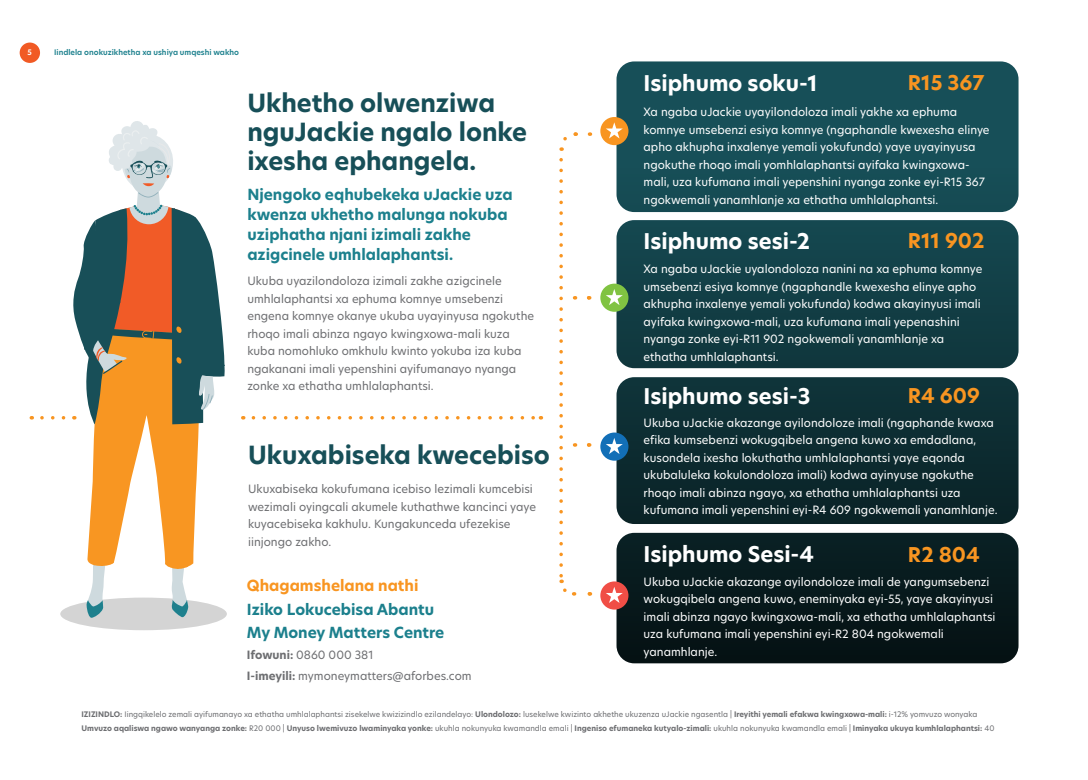
<style>
.page{position:relative;width:1088px;height:780px;background:#fff}
.page>*{position:absolute;margin:0;border:0;box-sizing:border-box;transform-origin:0 0}
.t1{font:700 24.5px/28.8px "Hero New";color:#174f58}
.t2{font:700 21.25px "Hero New";color:#fff}
.t3{font:700 20px "Hero New";color:#f89521}
.t4{font:700 15px/20px "Hero New";color:#1c808d}
.t5{font:700 15px "Hero New";color:#f89521}
.t6{font:11.25px/17.5px "Hero New";color:#fff}
.t7{font:11.25px/17.5px "Hero New";color:#6d6e71}
.t8{font:7.5px/13.8px "Hero New";color:#6d6e71}
.t9{font:600 7.5px "Hero New";color:#1c808d}
.t10{font:600 7.5px "Hero New";color:#fff}
.s1{font-weight:700}
</style>
<div class="page">
<svg style="left:616px;top:533px;width:402px;height:130px;background:#08191c"></svg>
<svg style="left:616px;top:377px;width:402px;height:147px;background:#0e2c31"></svg>
<div style="left:616px;top:61px;width:402px;height:151px;background:#174f58"></div>
<svg style="left:616px;top:220px;width:402px;height:148px;background:#134047"></svg>
<svg style="left:253px;top:416px;width:288px;height:3px"></svg>
<div style="left:60px;top:597px;width:167px;height:33px;background:#d4d4d4;border-radius:50%"></div>
<div style="left:600px;top:432px;width:28px;height:28px;background:#126fb7;border-radius:50%"></div>
<svg style="left:606px;top:438px;width:17px;height:16px"></svg>
<div style="left:600px;top:581px;width:28px;height:28px;background:#f04e46;border-radius:50%"></div>
<svg style="left:606px;top:587px;width:17px;height:16px"></svg>
<div style="left:600px;top:283px;width:28px;height:29px;background:#80c342;border-radius:50%"></div>
<svg style="left:606px;top:289px;width:17px;height:16px"></svg>
<div style="left:600px;top:117px;width:28px;height:28px;background:#f89521;border-radius:50%"></div>
<svg style="left:606px;top:122px;width:17px;height:16px"></svg>
<svg style="left:559px;top:132px;width:19px;height:19px"></svg>
<svg style="left:559px;top:160px;width:16px;height:436px"></svg>
<div style="left:20px;top:43px;width:20px;height:20px;background:#f15a24;border-radius:50%"></div>
<svg style="left:42px;top:121px;width:183px;height:496px"></svg>
<p class="t10" style="left:28px;top:47px;width:6px">5</p>
<p class="t9" style="left:54px;top:47px;width:186px">Iindlela onokuzikhetha xa ushiya umqeshi wakho</p>
<h1 class="t1" style="left:247px;top:89px;width:281px">Ukhetho olwenziwa nguJackie ngalo lonke ixesha ephangela.</h1>
<h3 class="t4" style="left:247px;top:185px;width:267px">Njengoko eqhubekeka uJackie uza kwenza ukhetho malunga nokuba uziphatha njani izimali zakhe azigcinele umhlalaphantsi.</h3>
<p class="t7" style="left:247px;top:272px;width:288px">Ukuba uyazilondoloza izimali zakhe azigcinele umhlalaphantsi xa ephuma komnye umsebenzi engena komnye okanye ukuba uyayinyusa ngokuthe rhoqo imali abinza ngayo kwingxowa-mali kuza kuba nomohluko omkhulu kwinto yokuba iza kuba ngakanani imali yepenshini ayifumanayo nyanga zonke xa ethatha umhlalaphantsi.</p>
<h1 class="t1" style="left:248px;top:441px;width:303px">Ukuxabiseka kwecebiso</h1>
<p class="t7" style="left:248px;top:480px;width:289px">Ukuxabiseka kokufumana icebiso lezimali kumcebisi wezimali oyingcali akumele kuthathwe kancinci yaye kuyacebiseka kakhulu. Kungakunceda ufezekise iinjongo zakho.</p>
<h3 class="t5" style="left:247px;top:575px;width:173px">Qhagamshelana nathi</h3>
<h3 class="t4" style="left:247px;top:597px;width:199px;line-height:23.5px">Iziko Lokucebisa Abantu<br>My Money Matters Centre</h3>
<p class="t7" style="left:247px;top:644px;width:226px;line-height:21px"><span class="s1">Ifowuni:</span> 0860 000 381<br><span class="s1">I-imeyili:</span> mymoneymatters@aforbes.com</p>
<h2 class="t2" style="left:643px;top:68px;width:176px">Isiphumo soku-1</h2>
<h3 class="t3" style="left:908px;top:69px;width:78px">R15 367</h3>
<p class="t6" style="left:643px;top:103px;width:347px">Xa ngaba uJackie uyayilondoloza imali yakhe xa ephuma komnye umsebenzi esiya komnye (ngaphandle kwexesha elinye apho akhupha inxalenye yemali yokufunda) yaye uyayinyusa ngokuthe rhoqo imali yomhlalaphantsi ayifaka kwingxowa&shy;mali, uza kufumana imali yepenshini nyanga zonke eyi-R15 367 ngokwemali yanamhlanje xa ethatha umhlalaphantsi.</p>
<h2 class="t2" style="left:643px;top:226px;width:168px">Isiphumo sesi-2</h2>
<h3 class="t3" style="left:908px;top:227px;width:78px">R11 902</h3>
<p class="t6" style="left:643px;top:260px;width:340px">Xa ngaba uJackie uyalondoloza nanini na xa ephuma komnye umsebenzi esiya komnye (ngaphandle kwexesha elinye apho akhupha inxalenye yemali yokufunda) kodwa akayinyusi imali ayifaka kwingxowa-mali, uza kufumana imali yepenashini nyanga zonke eyi-R11 902 ngokwemali yanamhlanje xa ethatha umhlalaphantsi.</p>
<h2 class="t2" style="left:643px;top:381px;width:168px">Isiphumo sesi-3</h2>
<h3 class="t3" style="left:908px;top:382px;width:74px">R4 609</h3>
<p class="t6" style="left:643px;top:413px;width:355px">Ukuba uJackie akazange ayilondoloze imali (ngaphande kwaxa efika kumsebenzi wokugqibela angena kuwo xa emdadlana, kusondela ixesha lokuthatha umhlalaphantsi yaye eqonda ukubaluleka kokulondoloza imali) kodwa ayinyuse ngokuthe rhoqo imali abinza ngayo, xa ethatha umhlalaphantsi uza kufumana imali yepenshini eyi-R4 609 ngokwemali yanamhlanje.</p>
<h2 class="t2" style="left:643px;top:539px;width:172px">Isiphumo Sesi-4</h2>
<h3 class="t3" style="left:908px;top:540px;width:74px">R2 804</h3>
<p class="t6" style="left:643px;top:572px;width:353px">Ukuba uJackie akazange ayilondoloze imali de yangumsebenzi wokugqibela angena kuwo, eneminyaka eyi-55, yaye akayinyusi imali abinza ngayo kwingxowa-mali, xa ethatha umhlalaphantsi uza kufumana imali yepenshini eyi-R2 804 ngokwemali yanamhlanje.</p>
<p class="t8" style="left:81px;top:707px;width:914px"><span class="s1">IZIZINDLO:</span> Iingqikelelo zemali ayifumanayo xa ethatha umhlalaphantsi zisekelwe kwizizindlo ezilandelayo: <span class="s1">Ulondolozo:</span> lusekelwe kwizinto akhethe ukuzenza uJackie ngasentla | <span class="s1">Ireyithi yemali efakwa kwingxowa-mali:</span> i-12% yomvuzo wonyaka<br><span class="s1">Umvuzo aqaliswa ngawo wanyanga zonke:</span> R20 000 | <span class="s1">Unyuso lwemivuzo lwaminyaka yonke:</span> ukuhla nokunyuka kwamandla emali | <span class="s1">Ingeniso efumaneka kutyalo-zimali:</span> ukuhla nokunyuka kwamandla emali | <span class="s1">Iminyaka ukuya kumhlalaphantsi:</span> 40</p>
</div>
